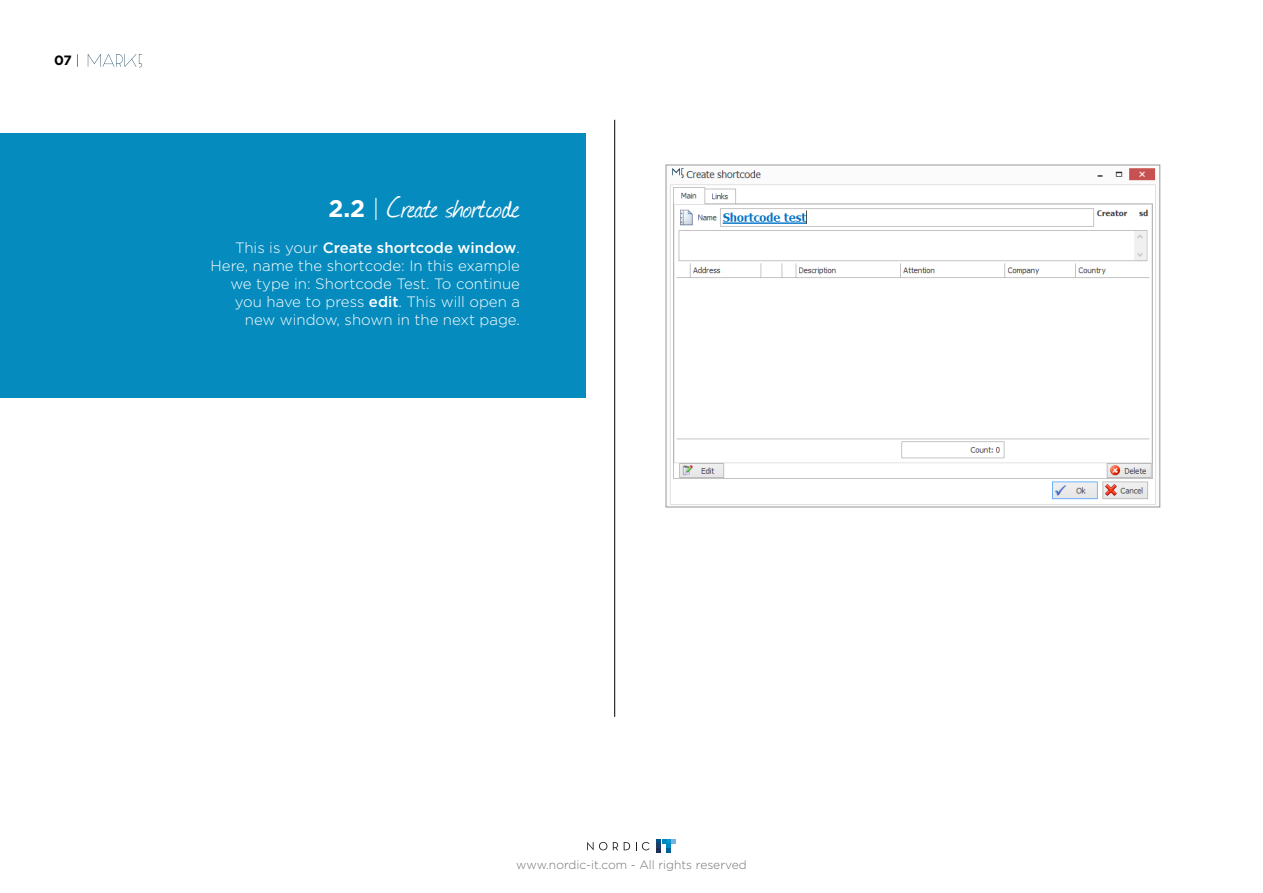
<style>
.page{position:relative;width:1263px;height:893px;background:#fff}
.page>*{position:absolute;margin:0;border:0;box-sizing:border-box;transform-origin:0 0}
.t1{font:34.5px "Journal";color:#fff}
.t2{font:300 15px/18px "Gotham";color:#fff;text-align:right}
.t3{font:500 15px "Gotham";color:#fff}
.t4{font:700 13.5px "Gotham";color:#000}
.t5{font:300 12px "Gotham";color:#737373}
.s1{font-weight:300}
.s2{font-family:"Gotham";font-weight:700;font-size:24px}
.s3{font-family:"Gotham";font-weight:300;font-size:24px}
.s4{font-weight:500}
</style>
<div class="page">
<svg style="left:88px;top:54px;width:54px;height:14px"></svg>
<svg style="left:656px;top:839px;width:20px;height:14px"></svg>
<svg style="left:587px;top:842px;width:6px;height:8px"></svg>
<svg style="left:599px;top:842px;width:8px;height:8px"></svg>
<svg style="left:613px;top:842px;width:5px;height:8px"></svg>
<svg style="left:624px;top:842px;width:6px;height:8px"></svg>
<svg style="left:636px;top:842px;width:13px;height:8px"></svg>
<img style="left:670px;top:168px;width:486px;height:337px">
<hr style="left:614px;top:120px;width:1px;height:597px;background:#000">
<div style="left:0;top:133px;width:585px;height:264px;background:#058bbe"></div>
<p class="t4" style="left:54px;top:51px;width:27px">07 <span class="s1">|</span></p>
<p class="t1" style="left:328px;top:184px;width:193px"><span class="s2">2.2</span> <span class="s3">|</span> Create shortcode</p>
<p class="t3" style="left:235px;top:237px;width:286px"><span class="s1">This is your</span> Create shortcode window<span class="s1">.</span></p>
<p class="t2" style="left:211px;top:256px;width:311px">Here, name the shortcode: In this example we type in: Shortcode Test. To continue you have to press <span class="s4">edit</span>. This will open a new window, shown in the next page.</p>
<p class="t5" style="left:516px;top:857px;width:232px">www.nordic-it.com - All rights reserved</p>
</div>
